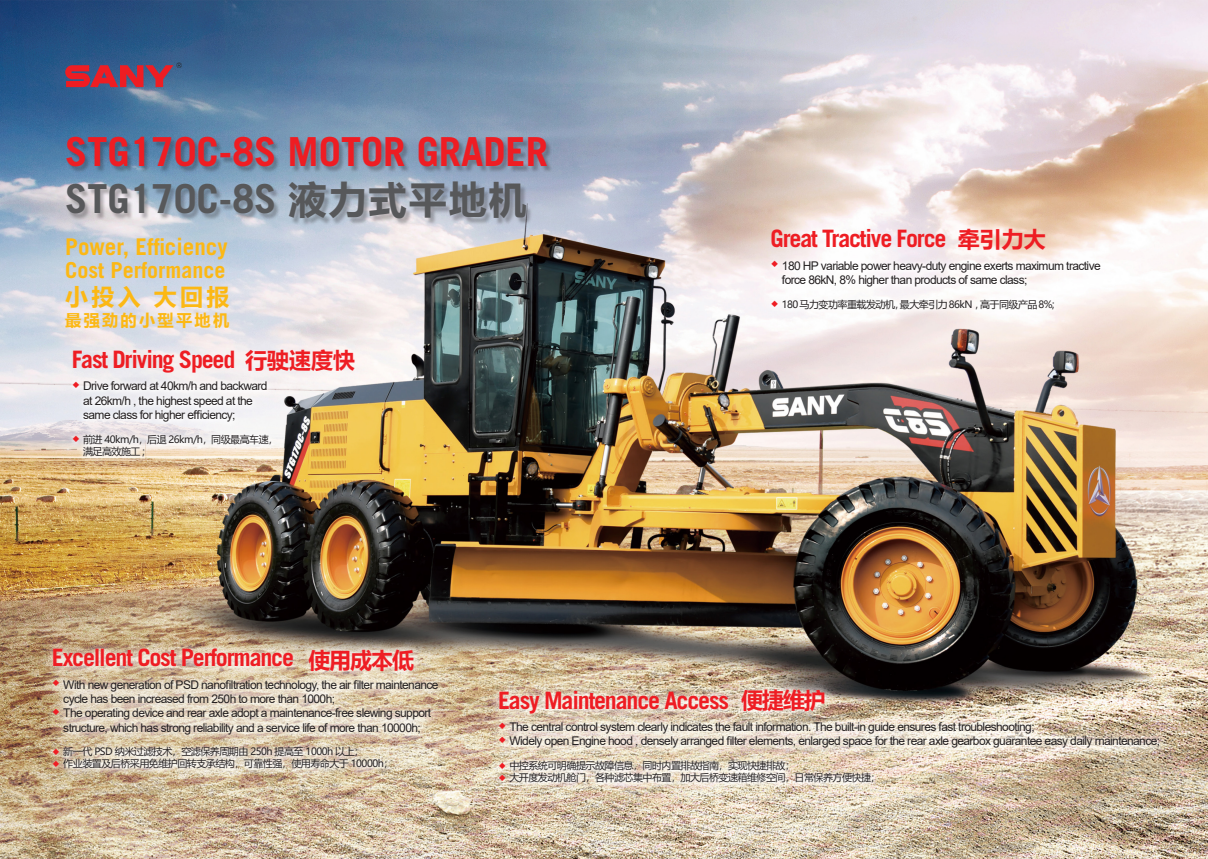
<style>
.page{position:relative;width:1208px;height:859px;background:#fff}
.page>*{position:absolute;margin:0;border:0;box-sizing:border-box;transform-origin:0 0}
.t1{font:700 40px "Trade Gothic LT Std";color:#ee1d23}
.t2{font:700 40px "Trade Gothic LT Std";color:#57585a}
.t3{font:700 24px "Trade Gothic LT Std";letter-spacing:-.05em;color:#ee1d23}
.t4{font:700 23px "Trade Gothic LT Std";color:#fcb814}
.t5{font:700 23px "Microsoft Ya Hei";letter-spacing:.14em;color:#fcb814}
.t6{font:700 22px "Trade Gothic LT Std";color:#fcb814}
.t7{font:700 22px "Microsoft Ya Hei";letter-spacing:-.05em;color:#ee1d23}
.t8{font:700 16.2px "Microsoft Ya Hei";letter-spacing:.14em;color:#fcb814}
.t9{font:12px/14.4px "Arial";letter-spacing:-.05em;color:#231f20}
.t10{font:10px/12px "Microsoft Ya Hei";letter-spacing:-.05em;color:#231f20}
.s1{font-family:"FZLTCHK GBK1 0";font-weight:400}
.s2{font-family:"Microsoft Ya Hei";font-size:22px}
.s3{font-family:"FZLTHK GBK1 0";font-size:8.5px;color:#ee1d23}
</style>
<div class="page">
<img style="left:0;top:0;width:1208px;height:859px">
<div style="left:487px;top:711px;width:684px;height:51px;background:#fff;opacity:.82"></div>
<div style="left:41px;top:669px;width:410px;height:79px;background:#fff;opacity:.82"></div>
<div style="left:41px;top:637px;width:264px;height:44px;background:#fff;opacity:.82"></div>
<div style="left:487px;top:680px;width:253px;height:47px;background:#fff;opacity:.82"></div>
<div style="left:296px;top:638px;width:130px;height:47px;background:#fff;opacity:.82"></div>
<div style="left:729px;top:678px;width:108px;height:47px;background:#fff;opacity:.82"></div>
<div style="left:67px;top:377px;width:206px;height:52px;background:linear-gradient(to right,#eeedf1,#f8f7f7)"></div>
<svg style="left:67px;top:429px;width:210px;height:35px"></svg>
<div style="left:765px;top:294px;width:295px;height:23px;background:#fff"></div>
<svg style="left:47px;top:742px;width:345px;height:34px;background:#e1d4c0"></svg>
<svg style="left:493px;top:756px;width:386px;height:34px"></svg>
<div style="left:765px;top:256px;width:341px;height:38px;background:#fff"></div>
<svg style="left:65px;top:62px;width:117px;height:25px;background:#8f415b"></svg>
<div style="left:68px;top:138px;width:486px;height:35px;background:#231f20;opacity:.3"></div>
<div style="left:68px;top:183px;width:465px;height:43px;background:#231f20;opacity:.3"></div>
<p class="t1" style="left:65px;top:127px;width:484px">STG170C-8S MOTOR GRADER</p>
<p class="t2" style="left:65px;top:174px;width:464px">STG170C-8S <span class="s1">液力式平地机</span></p>
<p class="t4" style="left:65px;top:232px;width:164px">Power, Efficiency</p>
<p class="t6" style="left:65px;top:257px;width:162px">Cost Performance</p>
<p class="t5" style="left:65px;top:280px;width:166px">小投入 大回报</p>
<p class="t8" style="left:65px;top:309px;width:165px">最强劲的小型平地机</p>
<p class="t3" style="left:72px;top:345px;width:285px">Fast Driving Speed <span class="s2">行驶速度快</span></p>
<p class="t9" style="left:83px;top:379px;width:186px;text-indent:-11px"><sup>◆</sup> Drive forward at 40km/h and backward at 26km/h , the highest speed at the same class for higher efficiency;</p>
<p class="t10" style="left:83px;top:433px;width:197px;text-indent:-11px"><span class="s3">◆</span> 前进 40km/h，后退 26km/h，同级最高车速，满足高效施工 ;</p>
<p class="t3" style="left:52px;top:643px;width:244px">Excellent Cost Performance</p>
<p class="t7" style="left:308px;top:644px;width:107px">使用成本低</p>
<p class="t3" style="left:770px;top:224px;width:177px">Great Tractive Force</p>
<p class="t7" style="left:957px;top:224px;width:89px">牵引力大</p>
<p class="t9" style="left:782px;top:258px;width:320px;text-indent:-11px"><sup>◆</sup> 180 HP variable power heavy-duty engine exerts maximum tractive force 86kN, 8% higher than products of same class;</p>
<p class="t10" style="left:770px;top:298px;width:286px"><span class="s3">◆</span> 180马力变功率重载发动机，最大牵引力86kN ，高于同级产品8%;</p>
<p class="t9" style="left:63px;top:677px;width:377px;text-indent:-11px"><sup>◆</sup> With new generation of PSD nanofiltration technology, the air filter maintenance cycle has been increased from 250h to more than 1000h;</p>
<p class="t9" style="left:52px;top:706px;width:381px;text-align:center"><sup>◆</sup> The operating device and rear axle adopt a maintenance-free slewing support structure, which has strong reliability and a service life of more than 10000h;</p>
<p class="t7" style="left:741px;top:684px;width:86px">便捷维护</p>
<p class="t3" style="left:498px;top:685px;width:232px">Easy Maintenance Access</p>
<p class="t9" style="left:498px;top:719px;width:538px"><sup>◆</sup> The central control system clearly indicates the fault information. The built-in guide ensures fast troubleshooting;</p>
<p class="t9" style="left:498px;top:734px;width:663px"><sup>◆</sup> Widely open Engine hood , densely arranged filter elements, enlarged space for the rear axle gearbox guarantee easy daily maintenance;</p>
<p class="t10" style="left:52px;top:745px;width:314px"><span class="s3">◆</span> 新一代 PSD 纳米过滤技术，空滤保养周期由 250h 提高至 1000h 以上；</p>
<p class="t10" style="left:52px;top:757px;width:343px"><span class="s3">◆</span> 作业装置及后桥采用免维护回转支承结构，可靠性强，使用寿命大于 10000h；</p>
<p class="t10" style="left:498px;top:759px;width:298px"><span class="s3">◆</span> 中控系统可明确提示故障信息，同时内置排故指南，实现快捷排故；</p>
<p class="t10" style="left:498px;top:771px;width:384px"><span class="s3">◆</span> 大开度发动机舱门，各种滤芯集中布置，加大后桥变速箱维修空间，日常保养方便快捷；</p>
</div>
